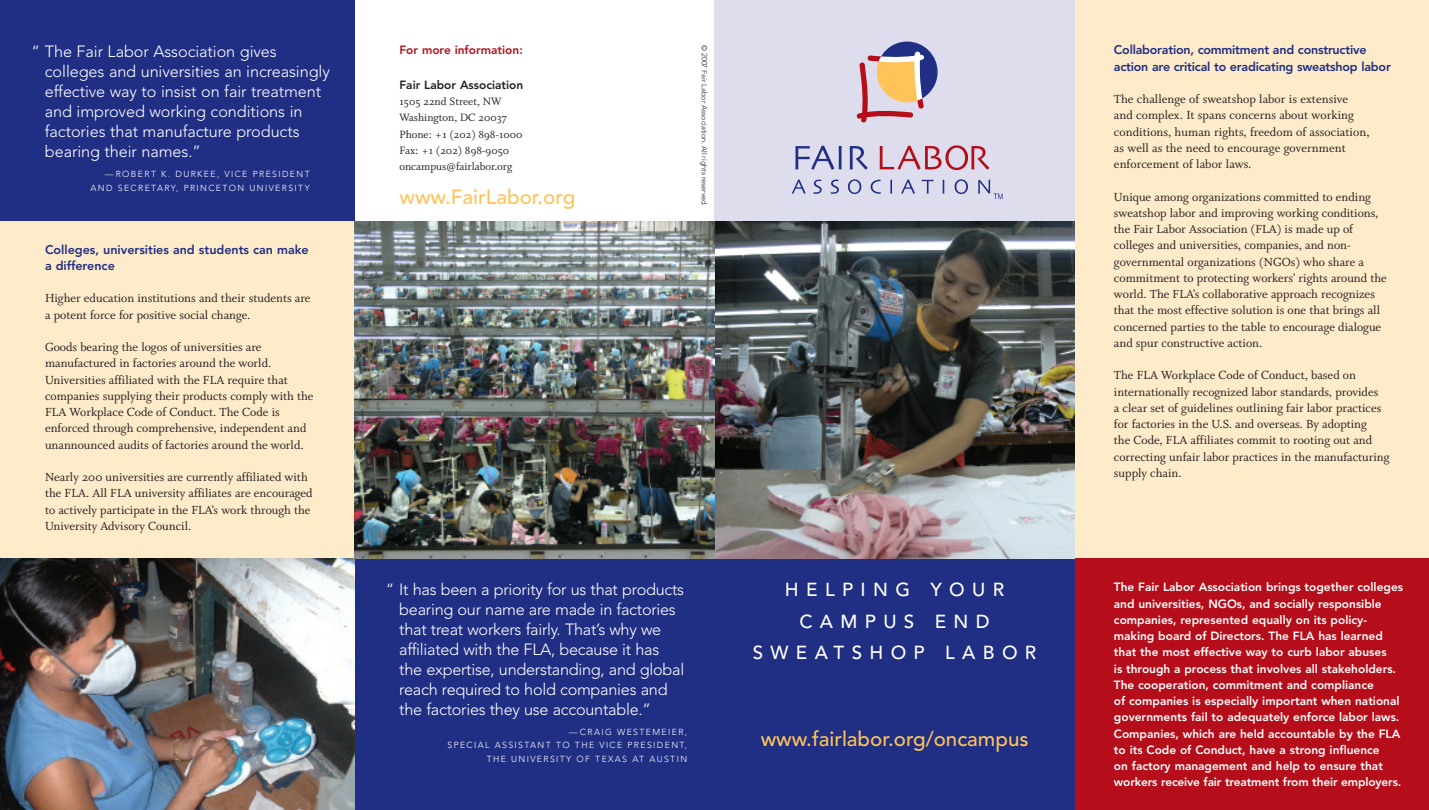
<style>
.page{position:relative;width:1429px;height:810px;background:#fff}
.page>*{position:absolute;margin:0;border:0;box-sizing:border-box;transform-origin:0 0}
.t1{font:500 20.5px "Avenir";color:#fec459}
.t2{font:500 18.75px/31.2px "Avenir";letter-spacing:.39em;color:#fff;text-align:center}
.t3{font:300 16.25px/20px "Avenir";letter-spacing:-.015em;color:#fff}
.t4{font:13.12px/16.2px "Whitman Roman Os F";color:#231f20}
.t5{font:800 12.5px/16.2px "Avenir";letter-spacing:-.02em;color:#202e84}
.t6{font:800 12.5px/16.2px "Avenir";color:#202e84}
.t7{font:800 11.88px/16.2px "Avenir";color:#fff}
.t8{font:11.88px/16.2px "Whitman Roman Os F";color:#231f20}
.t9{font:800 11.88px "Avenir";color:#231f20}
.t10{font:800 11.88px "Avenir";color:#b50e1a}
.t11{font:300 8.75px/13.8px "Avenir";letter-spacing:.155em;color:#fff;text-align:right}
.t12{font:300 7.5px "Avenir";letter-spacing:-.015em;color:#231f20}
</style>
<div class="page">
<div style="left:1074px;top:0;width:355px;height:810px;background:#feebc9"></div>
<div style="left:1074px;top:559px;width:355px;height:251px;background:#b50e1a"></div>
<div style="left:714px;top:0;width:360px;height:810px;background:#dddded"></div>
<div style="left:714px;top:407px;width:360px;height:403px;background:#202e84"></div>
<div style="left:354px;top:315px;width:360px;height:495px;background:#202e84"></div>
<div style="left:0;top:0;width:354px;height:810px;background:#feebc9"></div>
<svg style="left:856px;top:42px;width:81px;height:81px"></svg>
<svg style="left:795px;top:146px;width:46px;height:24px"></svg>
<svg style="left:850px;top:146px;width:18px;height:24px"></svg>
<svg style="left:880px;top:145px;width:109px;height:25px"></svg>
<svg style="left:792px;top:180px;width:13px;height:14px"></svg>
<svg style="left:813px;top:180px;width:9px;height:14px"></svg>
<svg style="left:831px;top:180px;width:8px;height:14px"></svg>
<svg style="left:848px;top:179px;width:13px;height:15px"></svg>
<svg style="left:871px;top:180px;width:10px;height:14px"></svg>
<svg style="left:890px;top:180px;width:2px;height:14px"></svg>
<svg style="left:901px;top:180px;width:14px;height:14px"></svg>
<svg style="left:922px;top:180px;width:11px;height:14px"></svg>
<svg style="left:942px;top:180px;width:2px;height:14px"></svg>
<svg style="left:954px;top:179px;width:14px;height:15px"></svg>
<svg style="left:978px;top:180px;width:24px;height:19px"></svg>
<img style="left:354px;top:221px;width:721px;height:338px">
<img style="left:0;top:559px;width:354px;height:251px">
<div style="left:0;top:0;width:354px;height:221px;background:#202e84"></div>
<p class="t3" style="left:45px;top:43px;width:286px;text-indent:-14px">“ The Fair Labor Association gives colleges and universities an increasingly effective way to insist on fair treatment and improved working conditions in factories that manufacture products bearing their names.”</p>
<p class="t11" style="left:91px;top:168px;width:221px">—ROBERT K. DURKEE, VICE PRESIDENT<br>AND SECRETARY, PRINCETON UNIVERSITY</p>
<p class="t6" style="left:45px;top:242px;width:265px">Colleges, universities and students can make a difference</p>
<p class="t4" style="left:45px;top:290px;width:267px">Higher education institutions and their students are a potent force for positive social change.</p>
<p class="t4" style="left:45px;top:338px;width:270px">Goods bearing the logos of universities are manufactured in factories around the world.<br>Universities affiliated with the FLA require that companies supplying their products comply with the FLA Workplace Code of Conduct. The Code is enforced through comprehensive, independent and unannounced audits of factories around the world.</p>
<p class="t4" style="left:45px;top:468px;width:269px">Nearly 200 universities are currently affiliated with the FLA. All FLA university affiliates are encouraged to actively participate in the FLA’s work through the University Advisory Council.</p>
<p class="t10" style="left:399px;top:45px;width:125px">For more information:</p>
<p class="t9" style="left:399px;top:80px;width:125px">Fair Labor Association</p>
<p class="t8" style="left:399px;top:93px;width:125px">1505 22nd Street, NW<br>Washington, DC 20037<br>Phone: +1 (202) 898-1000<br>Fax: +1 (202) 898-9050 oncampus@fairlabor.org</p>
<h1 class="t1" style="left:399px;top:188px;width:177px">www.FairLabor.org</h1>
<p class="t12" style="left:707px;top:45px;width:163px;rotate:90deg">© 2007 Fair Labor Association. All rights reserved.</p>
<p class="t3" style="left:399px;top:580px;width:287px;text-indent:-13px">“ It has been a priority for us that products bearing our name are made in factories that treat workers fairly. That’s why we affiliated with the FLA, because it has the expertise, understanding, and global reach required to hold companies and the factories they use accountable.”</p>
<p class="t11" style="left:447px;top:725px;width:241px">—CRAIG WESTEMEIER,<br>SPECIAL ASSISTANT TO THE VICE PRESIDENT,<br>THE UNIVERSITY OF TEXAS AT AUSTIN</p>
<h2 class="t2" style="left:753px;top:576px;width:285px">HELPING YOUR<br>CAMPUS END<br>SWEATSHOP LABOR</h2>
<h1 class="t1" style="left:761px;top:731px;width:269px">www.fairlabor.org/oncampus</h1>
<p class="t5" style="left:1114px;top:43px;width:278px">Collaboration, commitment and constructive action are critical to eradicating sweatshop labor</p>
<p class="t4" style="left:1114px;top:91px;width:257px">The challenge of sweatshop labor is extensive and complex. It spans concerns about working conditions, human rights, freedom of association, as well as the need to encourage government enforcement of labor laws.</p>
<p class="t4" style="left:1114px;top:188px;width:274px">Unique among organizations committed to ending sweatshop labor and improving working conditions, the Fair Labor Association (FLA) is made up of colleges and universities, companies, and non&shy;governmental organizations (NGOs) who share a commitment to protecting workers’ rights around the world. The FLA’s collaborative approach recognizes that the most effective solution is one that brings all concerned parties to the table to encourage dialogue and spur constructive action.</p>
<p class="t4" style="left:1114px;top:367px;width:277px">The FLA Workplace Code of Conduct, based on internationally recognized labor standards, provides<br>a clear set of guidelines outlining fair labor practices for factories in the U.S. and overseas. By adopting<br>the Code, FLA affiliates commit to rooting out and correcting unfair labor practices in the manufacturing supply chain.</p>
<p class="t7" style="left:1114px;top:580px;width:291px">The Fair Labor Association brings together colleges and universities, NGOs, and socially responsible companies, represented equally on its policy&shy;making board of Directors. The FLA has learned that the most effective way to curb labor abuses<br>is through a process that involves all stakeholders.<br>The cooperation, commitment and compliance<br>of companies is especially important when national governments fail to adequately enforce labor laws.<br>Companies, which are held accountable by the FLA to its Code of Conduct, have a strong influence<br>on factory management and help to ensure that workers receive fair treatment from their employers.</p>
</div>
